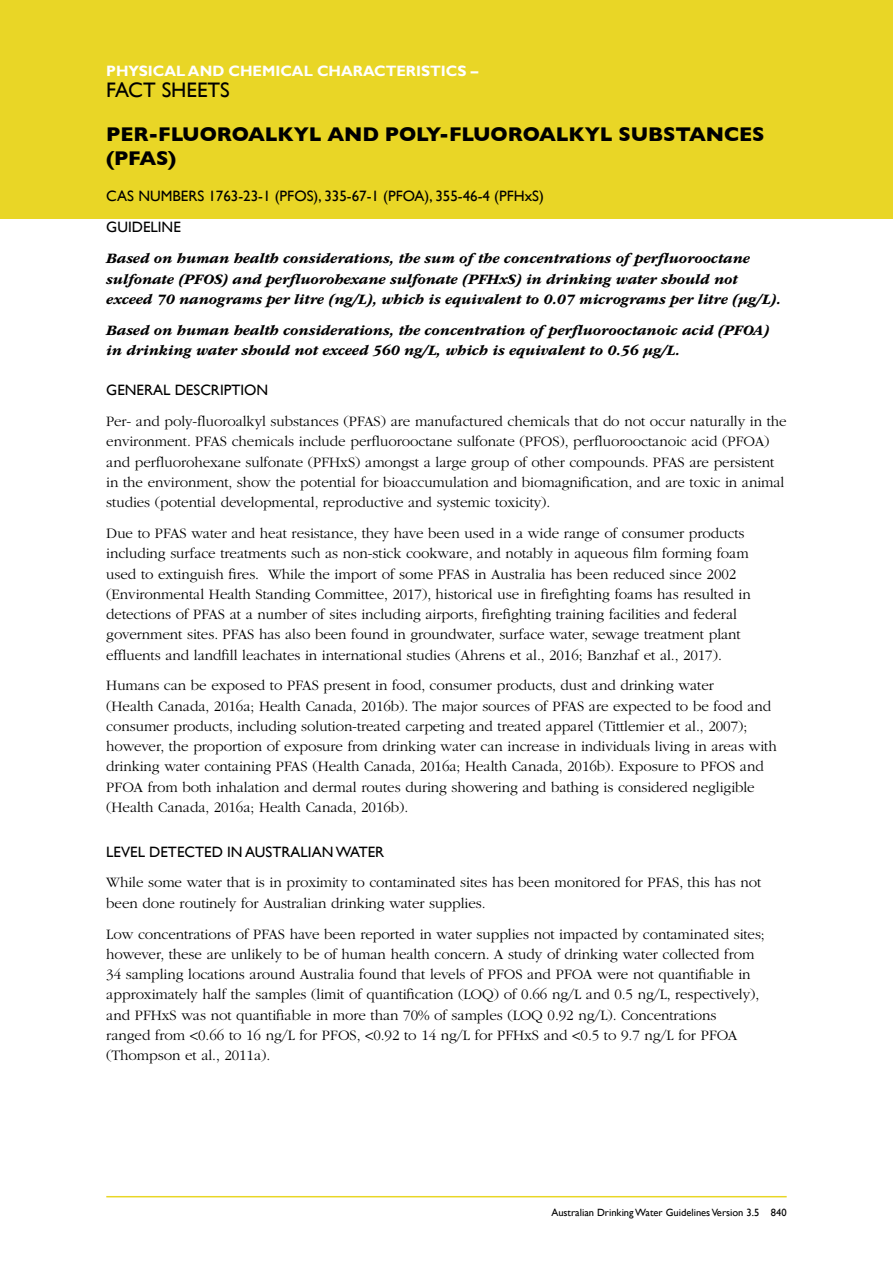
<style>
.page{position:relative;width:893px;height:1263px;background:#fff}
.page>*{position:absolute;margin:0;border:0;box-sizing:border-box;transform-origin:0 0}
.t1{font:21px "Gill Sans";color:#000}
.t2{font:700 20.25px/23.2px "Gill Sans";letter-spacing:-.005em;color:#000}
.t3{font:300 15px/20.2px "ITC Garamond Std";letter-spacing:-.005em;color:#000}
.t4{font:italic 700 15px/20.2px "ITC Garamond Std";letter-spacing:-.005em;color:#000}
.t5{font:15px/31.8px "Gill Sans";color:#000}
.t6{font:700 15px "Gill Sans";color:#fff}
.t7{font:10.5px "Gill Sans";color:#000}
</style>
<div class="page">
<div style="left:0;top:0;width:893px;height:219px;background:#e9d626"></div>
<hr style="left:106px;top:1196px;width:681px;height:1px;background:#e9d626">
<p class="t6" style="left:106px;top:62px;width:373px">PHYSICAL AND CHEMICAL CHARACTERISTICS –</p>
<h1 class="t1" style="left:106px;top:78px;width:125px">FACT SHEETS</h1>
<h2 class="t2" style="left:106px;top:123px;width:660px">PER-FLUOROALKYL AND POLY-FLUOROALKYL SUBSTANCES (PFAS)</h2>
<p class="t5" style="left:106px;top:180px;width:439px">CAS NUMBERS 1763-23-1 (PFOS), 335-67-1 (PFOA), 355-46-4 (PFHxS)<br>GUIDELINE</p>
<p class="t4" style="left:106px;top:249px;width:676px">Based on human health considerations, the sum of the concentrations of perfluorooctane sulfonate (PFOS) and perfluorohexane sulfonate (PFHxS) in drinking water should not exceed 70 nanograms per litre (ng/L), which is equivalent to 0.07 micrograms per litre (µg/L).</p>
<p class="t4" style="left:106px;top:320px;width:664px">Based on human health considerations, the concentration of perfluorooctanoic acid (PFOA) in drinking water should not exceed 560 ng/L, which is equivalent to 0.56 µg/L.</p>
<p class="t5" style="left:106px;top:375px;width:163px">GENERAL DESCRIPTION</p>
<p class="t3" style="left:106px;top:411px;width:682px">Per- and poly-fluoroalkyl substances (PFAS) are manufactured chemicals that do not occur naturally in the environment. PFAS chemicals include perfluorooctane sulfonate (PFOS), perfluorooctanoic acid (PFOA) and perfluorohexane sulfonate (PFHxS) amongst a large group of other compounds. PFAS are persistent in the environment, show the potential for bioaccumulation and biomagnification, and are toxic in animal studies (potential developmental, reproductive and systemic toxicity).</p>
<p class="t3" style="left:106px;top:523px;width:646px">Due to PFAS water and heat resistance, they have been used in a wide range of consumer products including surface treatments such as non-stick cookware, and notably in aqueous film forming foam used to extinguish fires. While the import of some PFAS in Australia has been reduced since 2002 (Environmental Health Standing Committee, 2017), historical use in firefighting foams has resulted in detections of PFAS at a number of sites including airports, firefighting training facilities and federal government sites. PFAS has also been found in groundwater, surface water, sewage treatment plant effluents and landfill leachates in international studies (Ahrens et al., 2016; Banzhaf et al., 2017).</p>
<p class="t3" style="left:106px;top:676px;width:672px">Humans can be exposed to PFAS present in food, consumer products, dust and drinking water<br>(Health Canada, 2016a; Health Canada, 2016b). The major sources of PFAS are expected to be food and consumer products, including solution-treated carpeting and treated apparel (Tittlemier et al., 2007); however, the proportion of exposure from drinking water can increase in individuals living in areas with drinking water containing PFAS (Health Canada, 2016a; Health Canada, 2016b). Exposure to PFOS and PFOA from both inhalation and dermal routes during showering and bathing is considered negligible (Health Canada, 2016a; Health Canada, 2016b).</p>
<p class="t5" style="left:106px;top:836px;width:279px">LEVEL DETECTED IN AUSTRALIAN WATER</p>
<p class="t3" style="left:106px;top:873px;width:657px">While some water that is in proximity to contaminated sites has been monitored for PFAS, this has not been done routinely for Australian drinking water supplies.</p>
<p class="t3" style="left:106px;top:924px;width:660px">Low concentrations of PFAS have been reported in water supplies not impacted by contaminated sites; however, these are unlikely to be of human health concern. A study of drinking water collected from 34 sampling locations around Australia found that levels of PFOS and PFOA were not quantifiable in approximately half the samples (limit of quantification (LOQ) of 0.66 ng/L and 0.5 ng/L, respectively), and PFHxS was not quantifiable in more than 70% of samples (LOQ 0.92 ng/L). Concentrations<br>ranged from &lt;0.66 to 16 ng/L for PFOS, &lt;0.92 to 14 ng/L for PFHxS and &lt;0.5 to 9.7 ng/L for PFOA (Thompson et al., 2011a).</p>
<p class="t7" style="left:551px;top:1206px;width:237px">Australian Drinking Water Guidelines Version 3.5 840</p>
</div>
